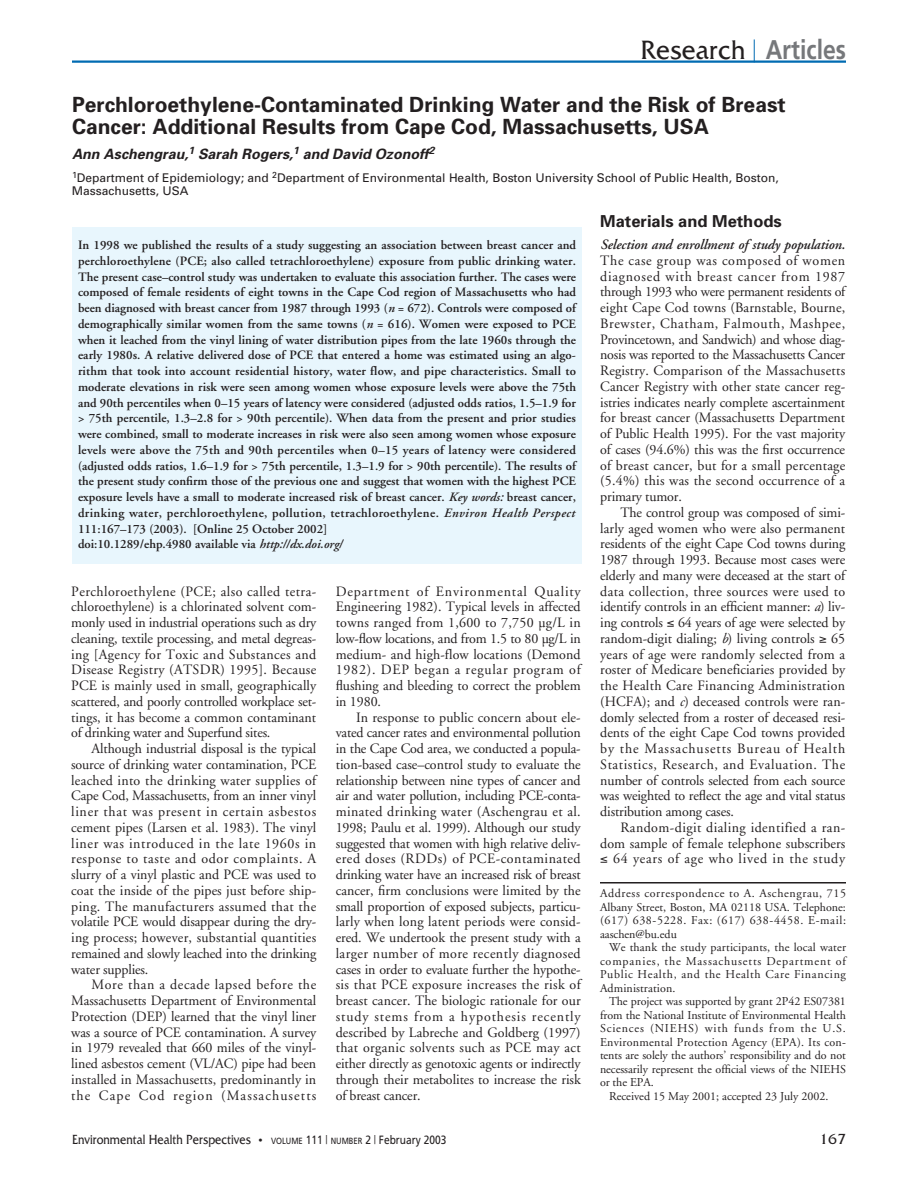
<style>
.page{position:relative;width:918px;height:1188px;background:#fff}
.page>*{position:absolute;margin:0;border:0;box-sizing:border-box;transform-origin:0 0}
.t1{font:27px "Friz Quadrata IT Cby BT";color:#231f20;scale:.95 1}
.t2{font:700 21px/22.5px "Univers";color:#231f20}
.t3{font:700 16.5px "Univers";color:#231f20}
.t4{font:15px "Friz Quadrata IT Cby BT";color:#231f20}
.t5{font:14.25px/15.8px "Adobe Garamond";letter-spacing:-.005em;color:#231f20;text-align:justify}
.t6{font:italic 700 14.25px "Univers";color:#231f20}
.t7{font:italic 600 14.25px "Adobe Garamond";letter-spacing:-.005em;color:#231f20}
.t8{font:13.5px "Friz Quadrata IT Cby BT";color:#231f20;scale:.85 1}
.t9{font:600 12.75px/15.8px "Adobe Garamond";color:#231f20}
.t10{font:12px/13.5px "Adobe Garamond";color:#231f20;text-align:justify}
.t11{font:12px/13.5px "Univers";color:#231f20}
.s1{font-family:"Frutiger";font-weight:300;font-size:30px;color:#006bb2}
.s2{font-family:"Frutiger";font-weight:700;color:#76787b}
.s3{font-style:italic}
.s4{font-size:10.5px}
.s5{font-family:"Frutiger";font-size:9px}
.s6{font-family:"Frutiger";font-size:12px}
.s7{font-family:"Frutiger";font-weight:300;font-size:12px}
</style>
<div class="page">
<hr style="left:600px;top:882px;width:246px;height:2px;background:#231f20">
<div style="left:72px;top:227px;width:510px;height:337px;background:#e8f6fd"></div>
<hr style="left:72px;top:60px;width:774px;height:3px;background:#006bb2">
<h1 class="t1" style="left:641px;top:40px;width:218px">Research <span class="s1">|</span> <span class="s2">Articles</span></h1>
<h2 class="t2" style="left:72px;top:95px;width:715px">Perchloroethylene-Contaminated Drinking Water and the Risk of Breast<br>Cancer: Additional Results from Cape Cod, Massachusetts, USA</h2>
<p class="t6" style="left:72px;top:149px;width:364px">Ann Aschengrau,<sup>1</sup> Sarah Rogers,<sup>1</sup> and David Ozonoff<sup>2</sup></p>
<p class="t11" style="left:72px;top:172px;width:708px"><sup>1</sup>Department of Epidemiology; and <sup>2</sup>Department of Environmental Health, Boston University School of Public Health, Boston,<br>Massachusetts, USA</p>
<p class="t9" style="left:78px;top:238px;width:500px">In 1998 we published the results of a study suggesting an association between breast cancer and perchloroethylene (PCE; also called tetrachloroethylene) exposure from public drinking water.<br>The present case–control study was undertaken to evaluate this association further. The cases were composed of female residents of eight towns in the Cape Cod region of Massachusetts who had been diagnosed with breast cancer from 1987 through 1993 (<span class="s3">n</span> = 672). Controls were composed of demographically similar women from the same towns (<span class="s3">n</span> = 616). Women were exposed to PCE when it leached from the vinyl lining of water distribution pipes from the late 1960s through the early 1980s. A relative delivered dose of PCE that entered a home was estimated using an algo&shy;rithm that took into account residential history, water flow, and pipe characteristics. Small to moderate elevations in risk were seen among women whose exposure levels were above the 75th and 90th percentiles when 0–15 years of latency were considered (adjusted odds ratios, 1.5–1.9 for &gt; 75th percentile, 1.3–2.8 for &gt; 90th percentile). When data from the present and prior studies were combined, small to moderate increases in risk were also seen among women whose exposure levels were above the 75th and 90th percentiles when 0–15 years of latency were considered (adjusted odds ratios, 1.6–1.9 for &gt; 75th percentile, 1.3–1.9 for &gt; 90th percentile). The results of the present study confirm those of the previous one and suggest that women with the highest PCE exposure levels have a small to moderate increased risk of breast cancer. <span class="s3">Key words:</span> breast cancer, drinking water, perchloroethylene, pollution, tetrachloroethylene. <span class="s3">Environ Health Perspect </span>111:167–173 (2003). [Online 25 October 2002]<br>doi:10.1289/ehp.4980 available via <span class="s3">http://dx.doi.org/</span></p>
<p class="t5" style="left:71px;top:584px;width:247px">Perchloroethylene (PCE; also called tetra&shy;chloroethylene) is a chlorinated solvent com&shy;monly used in industrial operations such as dry cleaning, textile processing, and metal degreas&shy;ing [Agency for Toxic and Substances and Disease Registry (ATSDR) 1995]. Because PCE is mainly used in small, geographically scattered, and poorly controlled workplace set&shy;tings, it has become a common contaminant of drinking water and Superfund sites.</p>
<p class="t5" style="left:71px;top:742px;width:247px;text-indent:20px">Although industrial disposal is the typical source of drinking water contamination, PCE leached into the drinking water supplies of Cape Cod, Massachusetts, from an inner vinyl liner that was present in certain asbestos cement pipes (Larsen et al. 1983). The vinyl liner was introduced in the late 1960s in response to taste and odor complaints. A slurry of a vinyl plastic and PCE was used to coat the inside of the pipes just before ship&shy;ping. The manufacturers assumed that the volatile PCE would disappear during the dry&shy;ing process; however, substantial quantities remained and slowly leached into the drinking water supplies.</p>
<p class="t5" style="left:71px;top:978px;width:247px;text-indent:20px">More than a decade lapsed before the Massachusetts Department of Environmental Protection (DEP) learned that the vinyl liner was a source of PCE contamination. A survey in 1979 revealed that 660 miles of the vinyl&shy;lined asbestos cement (VL/AC) pipe had been installed in Massachusetts, predominantly in the Cape Cod region (Massachusetts</p>
<p class="t5" style="left:336px;top:584px;width:247px">Department of Environmental Quality Engineering 1982). Typical levels in affected towns ranged from 1,600 to 7,750 µg/L in low-flow locations, and from 1.5 to 80 µg/L in medium- and high-flow locations (Demond 1982). DEP began a regular program of flushing and bleeding to correct the problem in 1980.</p>
<p class="t5" style="left:336px;top:710px;width:247px;text-indent:20px">In response to public concern about ele&shy;vated cancer rates and environmental pollution in the Cape Cod area, we conducted a popula&shy;tion-based case–control study to evaluate the relationship between nine types of cancer and air and water pollution, including PCE-conta&shy;minated drinking water (Aschengrau et al.<br>1998; Paulu et al. 1999). Although our study suggested that women with high relative deliv&shy;ered doses (RDDs) of PCE-contaminated drinking water have an increased risk of breast cancer, firm conclusions were limited by the small proportion of exposed subjects, particu&shy;larly when long latent periods were consid&shy;ered. We undertook the present study with a larger number of more recently diagnosed cases in order to evaluate further the hypothe&shy;sis that PCE exposure increases the risk of breast cancer. The biologic rationale for our study stems from a hypothesis recently described by Labreche and Goldberg (1997) that organic solvents such as PCE may act either directly as genotoxic agents or indirectly through their metabolites to increase the risk of breast cancer.</p>
<p class="t3" style="left:600px;top:215px;width:183px">Materials and Methods</p>
<p class="t7" style="left:600px;top:239px;width:246px">Selection and enrollment of study population.</p>
<p class="t5" style="left:600px;top:254px;width:247px">The case group was composed of women diagnosed with breast cancer from 1987 through 1993 who were permanent residents of eight Cape Cod towns (Barnstable, Bourne, Brewster, Chatham, Falmouth, Mashpee, Provincetown, and Sandwich) and whose diag&shy;nosis was reported to the Massachusetts Cancer Registry. Comparison of the Massachusetts Cancer Registry with other state cancer reg&shy;istries indicates nearly complete ascertainment for breast cancer (Massachusetts Department of Public Health 1995). For the vast majority of cases (94.6%) this was the first occurrence of breast cancer, but for a small percentage (5.4%) this was the second occurrence of a primary tumor.</p>
<p class="t5" style="left:600px;top:506px;width:247px;text-indent:20px">The control group was composed of simi&shy;larly aged women who were also permanent residents of the eight Cape Cod towns during 1987 through 1993. Because most cases were elderly and many were deceased at the start of data collection, three sources were used to identify controls in an efficient manner: <span class="s3">a</span>) liv&shy;ing controls ≤ 64 years of age were selected by random-digit dialing; <span class="s3">b</span>) living controls ≥ 65 years of age were randomly selected from a roster of Medicare beneficiaries provided by the Health Care Financing Administration (HCFA); and <span class="s3">c</span>) deceased controls were ran&shy;domly selected from a roster of deceased resi&shy;dents of the eight Cape Cod towns provided by the Massachusetts Bureau of Health Statistics, Research, and Evaluation. The number of controls selected from each source was weighted to reflect the age and vital status distribution among cases.</p>
<p class="t5" style="left:600px;top:821px;width:247px;text-indent:20px">Random-digit dialing identified a ran&shy;dom sample of female telephone subscribers ≤ 64 years of age who lived in the study</p>
<p class="t10" style="left:600px;top:888px;width:248px">Address correspondence to A. Aschengrau, 715<br>Albany Street, Boston, MA 02118 USA. Telephone: (617) 638-5228. Fax: (617) 638-4458. E-mail: aaschen@bu.edu</p>
<p class="t10" style="left:600px;top:942px;width:248px;text-indent:9px">We thank the study participants, the local water companies, the Massachusetts Department of Public Health, and the Health Care Financing Administration.</p>
<p class="t10" style="left:600px;top:996px;width:248px;text-indent:9px">The project was supported by grant 2P42 ES07381 from the National Institute of Environmental Health Sciences (NIEHS) with funds from the U.S.<br>Environmental Protection Agency (EPA). Its con&shy;tents are solely the authors’ responsibility and do not necessarily represent the official views of the NIEHS or the EPA.</p>
<p class="t10" style="left:609px;top:1090px;width:221px">Received 15 May 2001; accepted 23 July 2002.</p>
<p class="t8" style="left:72px;top:1134px;width:442px">Environmental Health Perspectives <span class="s4">•</span> <span class="s5">VOLUME</span> <span class="s6">111</span> <span class="s7">|</span> <span class="s5">NUMBER</span> <span class="s6">2</span> <span class="s7">|</span> <span class="s6">February 2003</span></p>
<p class="t4" style="left:819px;top:1133px;width:28px">167</p>
</div>
